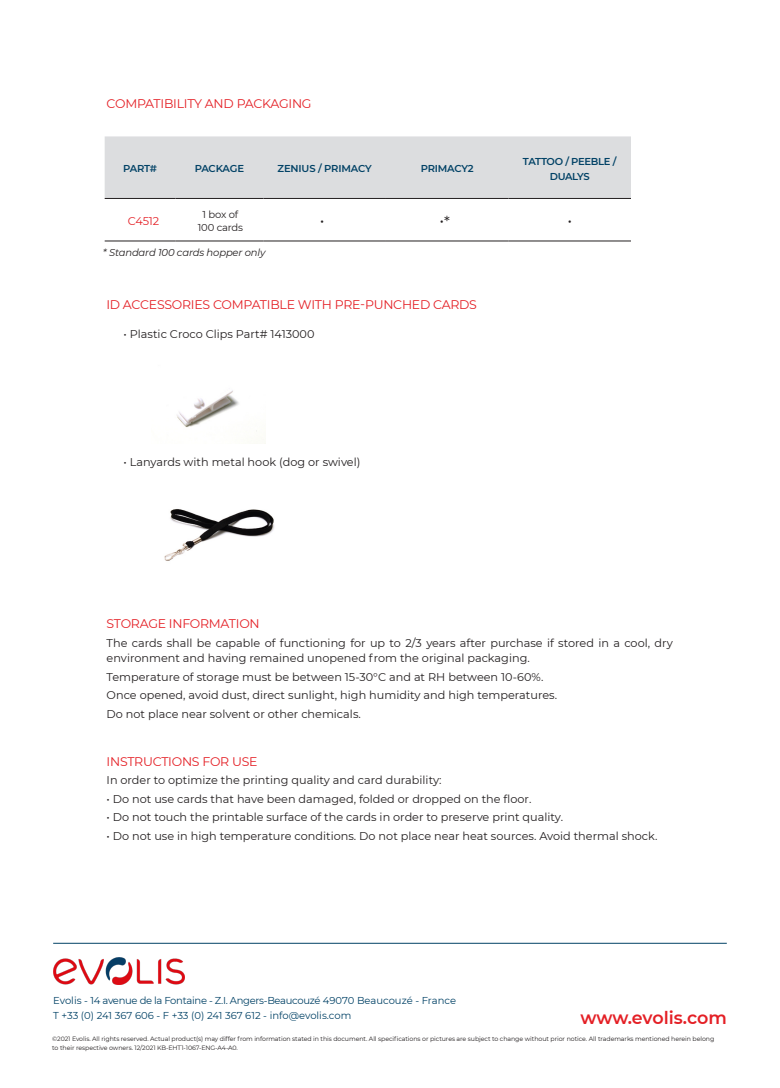
<style>
.page{position:relative;width:780px;height:1088px;background:#fff}
.page>*{position:absolute;margin:0;border:0;box-sizing:border-box;transform-origin:0 0}
.t1{font:600 17.5px "Montserrat";letter-spacing:-.01em;color:#e41f25}
.tab1{font:15px "Montserrat";color:#231f20}
.t2{font:12.5px "Montserrat";letter-spacing:-.02em;color:#e41f25}
.t3{font:11.25px/15px "Montserrat";color:#231f20}
.t4{font:11.25px "Montserrat";letter-spacing:-.015em;color:#e41f25}
.t5{font:10px "Montserrat";letter-spacing:-.03em;color:#024266}
.t6{font:600 10px/15px "Montserrat";letter-spacing:-.025em;color:#024266;text-align:center}
.t7{font:10px "Montserrat";letter-spacing:-.01em;color:#024266}
.t8{font:italic 10px "Montserrat";letter-spacing:-.015em;color:#231f20}
.t9{font:10px/12.5px "Montserrat";letter-spacing:-.015em;color:#231f20;text-align:center}
.mentions_légales{font:6.25px/8.8px "Montserrat";letter-spacing:-.01em;color:#231f20}
</style>
<div class="page">
<hr style="left:53px;top:943px;width:673px;height:1px;background:#024266">
<img style="left:53px;top:958px;width:131px;height:26px">
<svg style="left:105px;top:136px;width:526px;height:105px"></svg>
<hr style="left:105px;top:198px;width:70px;height:1px;background:#231f20">
<hr style="left:175px;top:198px;width:88px;height:1px;background:#231f20">
<hr style="left:263px;top:198px;width:123px;height:1px;background:#231f20">
<hr style="left:386px;top:198px;width:122px;height:1px;background:#231f20">
<hr style="left:508px;top:198px;width:123px;height:1px;background:#231f20">
<hr style="left:105px;top:241px;width:70px;height:1px;background:#231f20">
<hr style="left:175px;top:241px;width:88px;height:1px;background:#231f20">
<hr style="left:263px;top:241px;width:123px;height:1px;background:#231f20">
<hr style="left:386px;top:241px;width:122px;height:1px;background:#231f20">
<hr style="left:508px;top:241px;width:123px;height:1px;background:#231f20">
<img style="left:177px;top:390px;width:89px;height:54px">
<img style="left:164px;top:509px;width:111px;height:52px">
<p class="t2" style="left:107px;top:95px;width:206px">COMPATIBILITY AND PACKAGING</p>
<p class="t6" style="left:123px;top:161px;width:36px">PART#</p>
<p class="t6" style="left:195px;top:161px;width:51px">PACKAGE</p>
<p class="t6" style="left:277px;top:161px;width:96px">ZENIUS / PRIMACY</p>
<p class="t6" style="left:420px;top:161px;width:55px">PRIMACY2</p>
<p class="t6" style="left:523px;top:153px;width:95px">TATTOO / PEEBLE /<br>DUALYS</p>
<p class="t4" style="left:128px;top:213px;width:33px">C4512</p>
<p class="t9" style="left:198px;top:208px;width:47px">1 box of<br>100 cards</p>
<p class="tab1" style="left:320px;top:211px;width:6px">•</p>
<p class="tab1" style="left:439px;top:211px;width:12px">•*</p>
<p class="tab1" style="left:567px;top:211px;width:6px">•</p>
<p class="t8" style="left:103px;top:246px;width:164px">* Standard 100 cards hopper only</p>
<p class="t2" style="left:106px;top:296px;width:372px">ID ACCESSORIES COMPATIBLE WITH PRE-PUNCHED CARDS</p>
<p class="t3" style="left:123px;top:326px;width:192px">• Plastic Croco Clips Part# 1413000</p>
<p class="t3" style="left:123px;top:454px;width:238px">• Lanyards with metal hook (dog or swivel)</p>
<p class="t2" style="left:107px;top:615px;width:155px">STORAGE INFORMATION</p>
<p class="t3" style="left:107px;top:635px;width:567px">The cards shall be capable of functioning for up to 2/3 years after purchase if stored in a cool, dry environment and having remained unopened from the original packaging.</p>
<p class="t3" style="left:107px;top:669px;width:438px">Temperature of storage must be between 15-30°C and at RH between 10-60%.</p>
<p class="t3" style="left:107px;top:687px;width:452px">Once opened, avoid dust, direct sunlight, high humidity and high temperatures.</p>
<p class="t3" style="left:107px;top:706px;width:256px">Do not place near solvent or other chemicals.</p>
<p class="t2" style="left:107px;top:753px;width:152px">INSTRUCTIONS FOR USE</p>
<p class="t3" style="left:107px;top:772px;width:336px">In order to optimize the printing quality and card durability:</p>
<p class="t3" style="left:107px;top:791px;width:426px">• Do not use cards that have been damaged, folded or dropped on the floor.</p>
<p class="t3" style="left:107px;top:809px;width:458px">• Do not touch the printable surface of the cards in order to preserve print quality.</p>
<p class="t3" style="left:107px;top:828px;width:552px">• Do not use in high temperature conditions. Do not place near heat sources. Avoid thermal shock.</p>
<p class="t5" style="left:53px;top:994px;width:404px">Evolis - 14 avenue de la Fontaine - Z.I. Angers-Beaucouzé 49070 Beaucouzé - France</p>
<p class="t7" style="left:53px;top:1009px;width:299px">T +33 (0) 241 367 606 - F +33 (0) 241 367 612 - info@evolis.com</p>
<p class="mentions_légales" style="left:52px;top:1034px;width:663px">©2021 Evolis. All rights reserved. Actual product(s) may differ from information stated in this document. All specifications or pictures are subject to change without prior notice. All trademarks mentioned herein belong to their respective owners. 12/2021 KB-EHT1-1067-ENG-A4-A0.</p>
<p class="t1" style="left:580px;top:1005px;width:148px">www.evolis.com</p>
</div>
